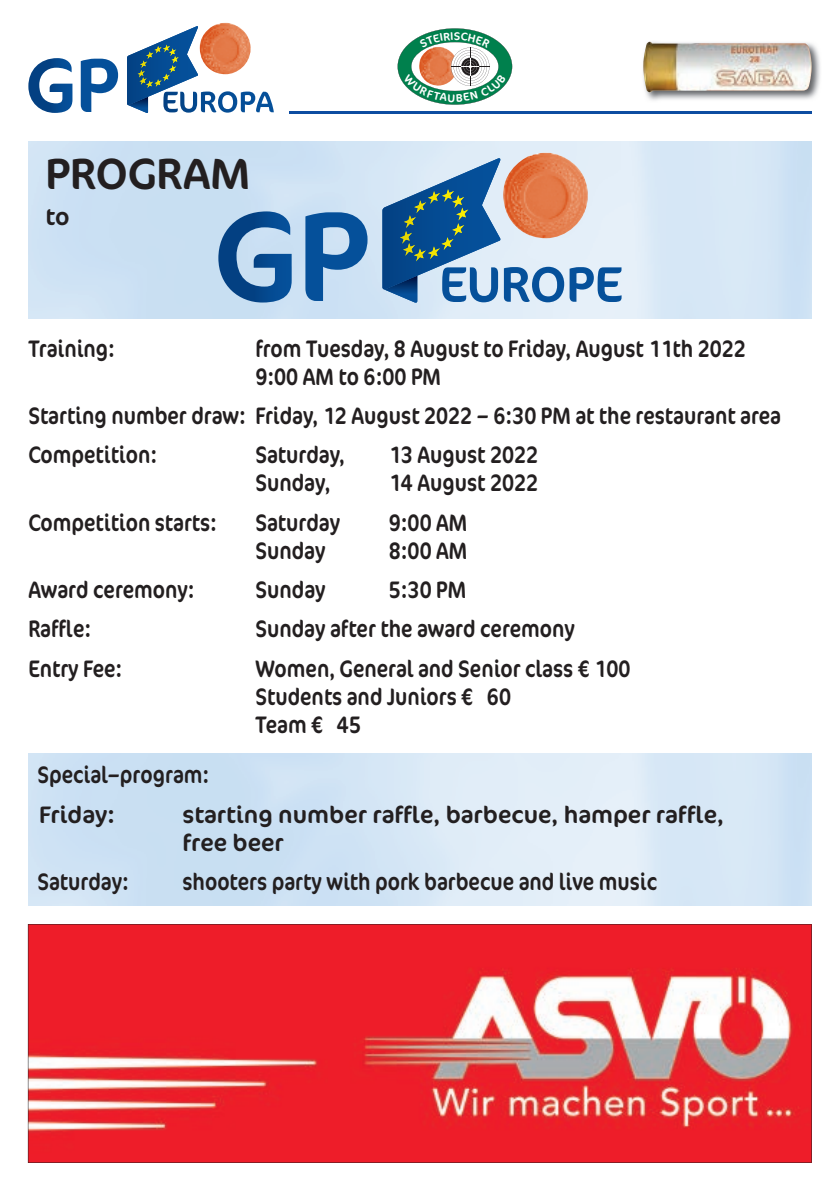
<style>
.page{position:relative;width:840px;height:1191px;background:#fff}
.page>*{position:absolute;margin:0;border:0;box-sizing:border-box;transform-origin:0 0}
.t1{font:44px "Cocon OT";color:#231f20}
.t2{font:24px/28px "Cocon OT";color:#231f20;scale:.85 1}
.t3{font:24px/28px "Cocon OT";color:#231f20}
</style>
<div class="page">
<hr style="left:289px;top:111px;width:522px;height:2px;background:#0d4da1">
<svg style="left:127px;top:26px;width:147px;height:87px"></svg>
<img style="left:200px;top:23px;width:51px;height:51px">
<svg style="left:28px;top:58px;width:90px;height:55px"></svg>
<img style="left:645px;top:41px;width:175px;height:60px">
<img style="left:643px;top:42px;width:168px;height:50px">
<svg style="left:28px;top:924px;width:783px;height:238px;background:#e93f47"></svg>
<img style="left:28px;top:142px;width:783px;height:177px">
<img style="left:503px;top:152px;width:84px;height:6px">
<svg style="left:218px;top:211px;width:149px;height:91px;background:#6a97c3"></svg>
<svg style="left:382px;top:158px;width:239px;height:145px;background:#95a2b4"></svg>
<svg style="left:397px;top:28px;width:115px;height:77px"></svg>
<h1 class="t1" style="left:45px;top:148px;width:206px">PROGRAM</h1>
<p class="t3" style="left:45px;top:203px;width:26px">to</p>
<p class="t2" style="left:28px;top:335px;width:103px">Training:</p>
<p class="t2" style="left:255px;top:335px;width:578px">from Tuesday, 8 August to Friday, August 11th 2022<br>9:00 AM to 6:00 PM</p>
<p class="t2" style="left:28px;top:396px;width:886px;line-height:39.4px">Starting number draw: Friday, 12 August 2022 – 6:30 PM at the restaurant area<br>Competition:</p>
<p class="t2" style="left:255px;top:441px;width:107px">Saturday,</p>
<p class="t2" style="left:388px;top:441px;width:177px">13 August 2022</p>
<p class="t2" style="left:255px;top:469px;width:90px">Sunday,</p>
<p class="t2" style="left:388px;top:469px;width:177px">14 August 2022</p>
<p class="t2" style="left:28px;top:509px;width:223px">Competition starts:</p>
<p class="t2" style="left:255px;top:509px;width:101px">Saturday</p>
<p class="t2" style="left:388px;top:509px;width:94px">9:00 AM</p>
<p class="t2" style="left:255px;top:537px;width:84px">Sunday</p>
<p class="t2" style="left:388px;top:537px;width:94px">8:00 AM</p>
<p class="t2" style="left:28px;top:576px;width:197px">Award ceremony:</p>
<p class="t2" style="left:255px;top:576px;width:84px">Sunday</p>
<p class="t2" style="left:388px;top:576px;width:92px">5:30 PM</p>
<p class="t2" style="left:28px;top:615px;width:75px">Raffle:</p>
<p class="t2" style="left:255px;top:615px;width:377px">Sunday after the award ceremony</p>
<p class="t2" style="left:28px;top:655px;width:112px">Entry Fee:</p>
<p class="t2" style="left:255px;top:655px;width:442px">Women, General and Senior class € 100<br>Students and Juniors € 60<br>Team € 45</p>
<p class="t2" style="left:37px;top:756px;width:203px;line-height:39.4px">Special–program:<br>Friday:</p>
<p class="t3" style="left:182px;top:801px;width:542px">starting number raffle, barbecue, hamper raffle, free beer</p>
<p class="t2" style="left:37px;top:868px;width:109px">Saturday:</p>
<p class="t2" style="left:182px;top:868px;width:559px">shooters party with pork barbecue and live music</p>
</div>
